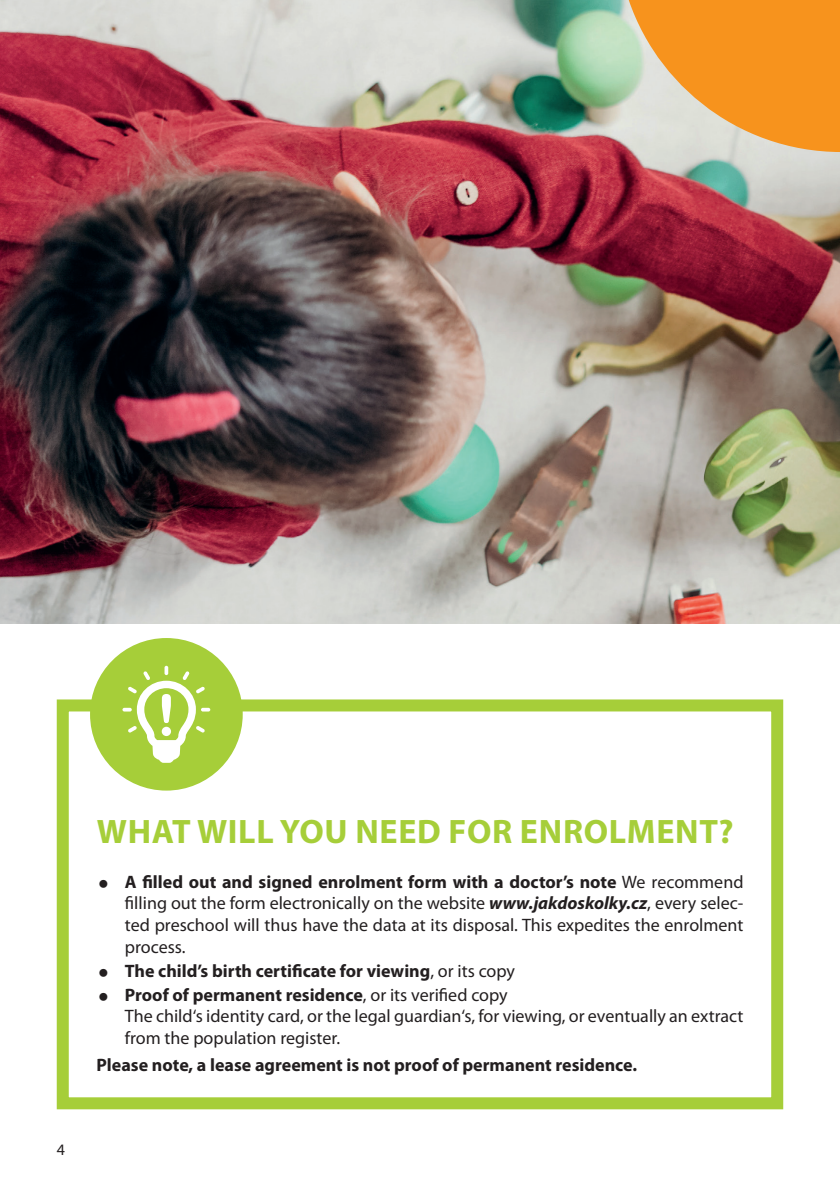
<style>
.page{position:relative;width:840px;height:1191px;background:#fff}
.page>*{position:absolute;margin:0;border:0;box-sizing:border-box;transform-origin:0 0}
.t1{font:700 34px "Myriad Pro";letter-spacing:.02em;color:#a6ce39}
.t2{font:18px/21.6px "Myriad Pro";color:#231f20;text-align:justify}
.t3{font:700 18px "Myriad Pro";color:#231f20}
.t4{font:16px "Myriad Pro";color:#231f20}
.s1{font-weight:700}
.s2{font-weight:700;font-style:italic}
.s3{font-weight:400}
</style>
<div class="page">
<div style="left:57px;top:699px;width:725px;height:410px;border:12px solid #a6ce39"></div>
<img style="left:0;top:0;width:839px;height:624px">
<svg style="left:623px;top:0;width:216px;height:152px"></svg>
<div style="left:90px;top:638px;width:152px;height:152px;background:#a6ce39;border-radius:50%"></div>
<svg style="left:122px;top:666px;width:88px;height:97px"></svg>
<div style="left:162px;top:726px;width:9px;height:10px;background:#fff;border-radius:50%"></div>
<p class="t4" style="left:57px;top:1140px;width:10px">4</p>
<p class="t1" style="left:97px;top:809px;width:638px">WHAT WILL YOU NEED FOR ENROLMENT?</p>
<p class="t2" style="left:125px;top:870px;width:619px"><span class="s1">A filled out and signed enrolment form with a doctor’s note</span> We recommend filling out the form electronically on the website <span class="s2">www.jakdoskolky.cz</span>, every selec&shy;ted preschool will thus have the data at its disposal. This expedites the enrolment process.</p>
<p class="t3" style="left:125px;top:958px;width:391px">The child’s birth certificate for viewing<span class="s3">, or its copy</span></p>
<p class="t3" style="left:125px;top:982px;width:384px">Proof of permanent residence<span class="s3">, or its verified copy</span></p>
<p class="t2" style="left:125px;top:1005px;width:619px">The child‘s identity card, or the legal guardian‘s, for viewing, or eventually an extract from the population register.</p>
<p class="t3" style="left:96px;top:1053px;width:541px">Please note, a lease agreement is not proof of permanent residence.</p>
</div>
